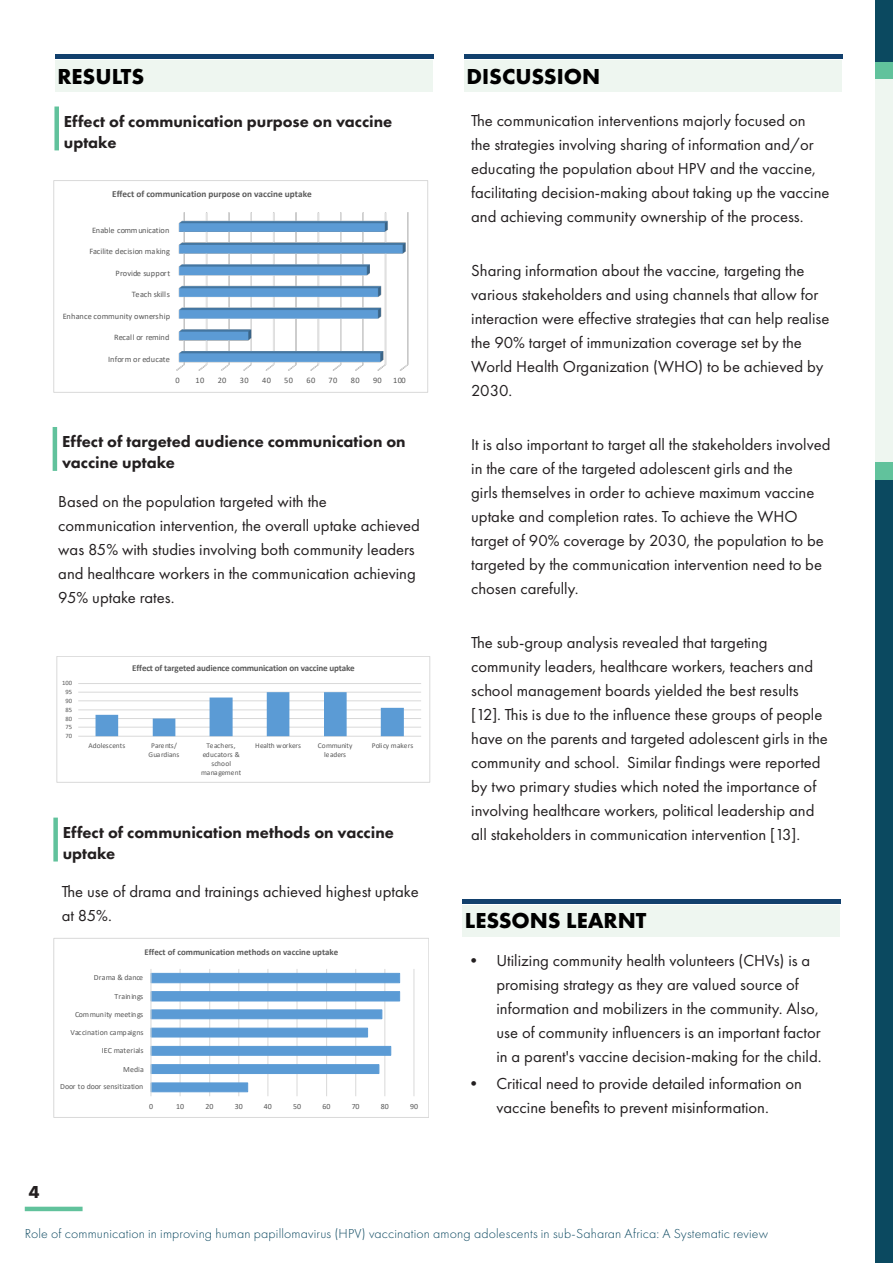
<style>
.page{position:relative;width:893px;height:1263px;background:#fff}
.page>*{position:absolute;margin:0;border:0;box-sizing:border-box;transform-origin:0 0}
.t1{font:700 22.5px "Futura PT";color:#000}
.t2{font:700 18px "Futura PT";color:#231f20}
.Titles{font:16.5px/24px "Futura PT";color:#231f20}
.t3{font:800 16.5px/21px "Futura PT";color:#231f20}
.t4{font:300 13.5px "Futura PT";letter-spacing:.01em;color:#0d4961}
.t5{font:700 9.3px "Calibri";color:#595959}
.t6{font:700 9px "Calibri";letter-spacing:-.02em;color:#595959}
.t7{font:700 8.85px "Calibri";color:#595959}
.t8{font:8.4px "Calibri";color:#595959}
.t9{font:8.4px "Calibri";letter-spacing:.02em;color:#595959}
.t10{font:8.4px "Calibri";letter-spacing:.025em;color:#595959}
.t11{font:7.95px "Calibri";letter-spacing:-.005em;color:#595959}
.t12{font:7.95px "Calibri";letter-spacing:.015em;color:#595959}
.t13{font:7.95px "Calibri";letter-spacing:.02em;color:#595959}
.t14{font:7.95px "Calibri";letter-spacing:-.025em;color:#595959}
.t15{font:7.35px/9px "Calibri";letter-spacing:-.005em;color:#595959;text-align:center}
.t16{font:7.35px/9px "Calibri";letter-spacing:.02em;color:#595959;text-align:center}
.t17{font:6.6px "Calibri";letter-spacing:-.005em;color:#595959}
</style>
<div class="page">
<div style="left:875px;top:79px;width:18px;height:383px;background:#eef6f0"></div>
<div style="left:875px;top:480px;width:18px;height:783px;background:#0b4960"></div>
<div style="left:875px;top:462px;width:18px;height:18px;background:#61c29c"></div>
<div style="left:875px;top:61px;width:18px;height:18px;background:#61c29c"></div>
<div style="left:875px;top:0;width:18px;height:61px;background:#0b4960"></div>
<div style="left:54px;top:107px;width:5px;height:43px;background:#61c29c"></div>
<img style="left:176px;top:212px;width:233px;height:159px">
<div style="left:53px;top:180px;width:375px;height:213px;border:1px solid #d9d9d9"></div>
<hr style="left:53px;top:427px;width:4px;height:44px;background:#61c29c">
<hr style="left:78px;top:736px;width:343px;height:1px;background:#d9d9d9">
<hr style="left:78px;top:727px;width:343px;height:1px;background:#d9d9d9">
<hr style="left:78px;top:718px;width:343px;height:1px;background:#d9d9d9">
<hr style="left:78px;top:709px;width:343px;height:1px;background:#d9d9d9">
<hr style="left:78px;top:700px;width:343px;height:1px;background:#d9d9d9">
<hr style="left:78px;top:692px;width:343px;height:1px;background:#d9d9d9">
<hr style="left:78px;top:683px;width:343px;height:1px;background:#d9d9d9">
<svg style="left:96px;top:692px;width:308px;height:44px"></svg>
<div style="left:57px;top:656px;width:373px;height:127px;border:1px solid #d9d9d9"></div>
<div style="left:53px;top:818px;width:5px;height:43px;background:#61c29c"></div>
<svg style="left:53px;top:938px;width:375px;height:180px"></svg>
<div style="left:464px;top:60px;width:378px;height:32px;background:#eef6f0"></div>
<div style="left:464px;top:54px;width:379px;height:5px;background:#12406d"></div>
<div style="left:462px;top:905px;width:378px;height:31px;background:#eef6f0"></div>
<hr style="left:462px;top:899px;width:379px;height:4px;background:#12406d">
<hr style="left:25px;top:1207px;width:58px;height:4px;background:#61c29c">
<div style="left:55px;top:60px;width:378px;height:32px;background:#eef6f0"></div>
<div style="left:55px;top:54px;width:379px;height:5px;background:#12406d"></div>
<p class="t1" style="left:58px;top:62px;width:88px">RESULTS</p>
<p class="t1" style="left:467px;top:62px;width:135px">DISCUSSION</p>
<p class="t3" style="left:64px;top:111px;width:330px">Effect of communication purpose on vaccine uptake</p>
<p class="Titles" style="left:471px;top:108px;width:360px">The communication interventions majorly focused on<br>the strategies involving sharing of information and/or educating the population about HPV and the vaccine, facilitating decision-making about taking up the vaccine and achieving community ownership of the process.</p>
<p class="Titles" style="left:471px;top:258px;width:360px">Sharing information about the vaccine, targeting the various stakeholders and using channels that allow for interaction were effective strategies that can help realise the 90% target of immunization coverage set by the World Health Organization (WHO) to be achieved by 2030.</p>
<p class="t5" style="left:112px;top:188px;width:201px">Effect of communication purpose on vaccine uptake</p>
<p class="t8" style="left:92px;top:224px;width:79px">Enable communication</p>
<p class="t8" style="left:89px;top:246px;width:82px">Facilite decision making</p>
<p class="t8" style="left:116px;top:267px;width:56px">Provide support</p>
<p class="t8" style="left:132px;top:289px;width:40px">Teach skills</p>
<p class="t9" style="left:63px;top:310px;width:109px">Enhance community ownership</p>
<p class="t8" style="left:114px;top:332px;width:57px">Recall or remind</p>
<p class="t10" style="left:108px;top:353px;width:63px">Inform or educate</p>
<p class="t8" style="left:175px;top:374px;width:6px">0</p>
<p class="t8" style="left:195px;top:374px;width:10px">10</p>
<p class="t8" style="left:218px;top:374px;width:10px">20</p>
<p class="t8" style="left:240px;top:374px;width:10px">30</p>
<p class="t8" style="left:262px;top:374px;width:10px">40</p>
<p class="t8" style="left:284px;top:374px;width:10px">50</p>
<p class="t8" style="left:306px;top:374px;width:10px">60</p>
<p class="t8" style="left:329px;top:374px;width:10px">70</p>
<p class="t8" style="left:351px;top:374px;width:10px">80</p>
<p class="t8" style="left:373px;top:374px;width:10px">90</p>
<p class="t8" style="left:393px;top:374px;width:14px">100</p>
<p class="t3" style="left:62px;top:431px;width:345px">Effect of targeted audience communication on vaccine uptake</p>
<p class="Titles" style="left:58px;top:490px;width:363px">Based on the population targeted with the communication intervention, the overall uptake achieved was 85% with studies involving both community leaders and healthcare workers in the communication achieving 95% uptake rates.</p>
<p class="t17" style="left:62px;top:678px;width:11px">100</p>
<p class="t17" style="left:66px;top:687px;width:8px">95</p>
<p class="t17" style="left:66px;top:696px;width:8px">90</p>
<p class="t17" style="left:66px;top:705px;width:8px">85</p>
<p class="t17" style="left:66px;top:714px;width:8px">80</p>
<p class="t17" style="left:66px;top:722px;width:8px">75</p>
<p class="t17" style="left:66px;top:731px;width:8px">70</p>
<p class="t6" style="left:132px;top:661px;width:224px">Effect of targeted audience communication on vaccine uptake</p>
<p class="t15" style="left:89px;top:741px;width:38px">Adolescents</p>
<p class="t15" style="left:149px;top:741px;width:32px">Parents/<br>Guardians</p>
<p class="t16" style="left:201px;top:741px;width:42px">Teachers, educators &amp; school management</p>
<p class="t15" style="left:255px;top:741px;width:47px">Health workers</p>
<p class="t15" style="left:318px;top:741px;width:36px">Community leaders</p>
<p class="t15" style="left:372px;top:741px;width:43px">Policy makers</p>
<p class="t3" style="left:63px;top:822px;width:333px">Effect of communication methods on vaccine uptake</p>
<p class="Titles" style="left:62px;top:879px;width:358px">The use of drama and trainings achieved highest uptake at 85%.</p>
<p class="t7" style="left:144px;top:945px;width:195px">Effect of communication methods on vaccine uptake</p>
<p class="t11" style="left:94px;top:972px;width:51px">Drama &amp; dance</p>
<p class="t12" style="left:115px;top:990px;width:30px">Trainings</p>
<p class="t14" style="left:75px;top:1008px;width:70px">Community meetings</p>
<p class="t13" style="left:70px;top:1027px;width:75px">Vaccination campaigns</p>
<p class="t12" style="left:102px;top:1045px;width:43px">IEC materials</p>
<p class="t11" style="left:123px;top:1063px;width:22px">Media</p>
<p class="t11" style="left:60px;top:1081px;width:85px">Door to door sensitization</p>
<p class="t11" style="left:149px;top:1101px;width:6px">0</p>
<p class="t11" style="left:176px;top:1101px;width:9px">10</p>
<p class="t11" style="left:205px;top:1101px;width:9px">20</p>
<p class="t11" style="left:235px;top:1101px;width:9px">30</p>
<p class="t11" style="left:264px;top:1101px;width:9px">40</p>
<p class="t11" style="left:293px;top:1101px;width:9px">50</p>
<p class="t11" style="left:322px;top:1101px;width:9px">60</p>
<p class="t11" style="left:352px;top:1101px;width:9px">70</p>
<p class="t11" style="left:381px;top:1101px;width:9px">80</p>
<p class="t11" style="left:410px;top:1101px;width:9px">90</p>
<p class="t2" style="left:29px;top:1180px;width:12px">4</p>
<p class="Titles" style="left:471px;top:432px;width:361px">It is also important to target all the stakeholders involved in the care of the targeted adolescent girls and the<br>girls themselves in order to achieve maximum vaccine uptake and completion rates. To achieve the WHO target of 90% coverage by 2030, the population to be targeted by the communication intervention need to be chosen carefully.</p>
<p class="Titles" style="left:471px;top:630px;width:358px">The sub-group analysis revealed that targeting community leaders, healthcare workers, teachers and school management boards yielded the best results [12]. This is due to the influence these groups of people have on the parents and targeted adolescent girls in the community and school. Similar findings were reported by two primary studies which noted the importance of involving healthcare workers, political leadership and all stakeholders in communication intervention [13].</p>
<p class="t1" style="left:465px;top:906px;width:183px">LESSONS LEARNT</p>
<p class="Titles" style="left:496px;top:948px;width:327px;text-indent:-31px">• Utilizing community health volunteers (CHVs) is a promising strategy as they are valued source of information and mobilizers in the community. Also, use of community influencers is an important factor in a parent's vaccine decision-making for the child.</p>
<p class="Titles" style="left:466px;top:1071px;width:338px;text-align:center">• Critical need to provide detailed information on vaccine benefits to prevent misinformation.</p>
<p class="t4" style="left:25px;top:1226px;width:745px">Role of communication in improving human papillomavirus (HPV) vaccination among adolescents in sub-Saharan Africa: A Systematic review</p>
</div>
